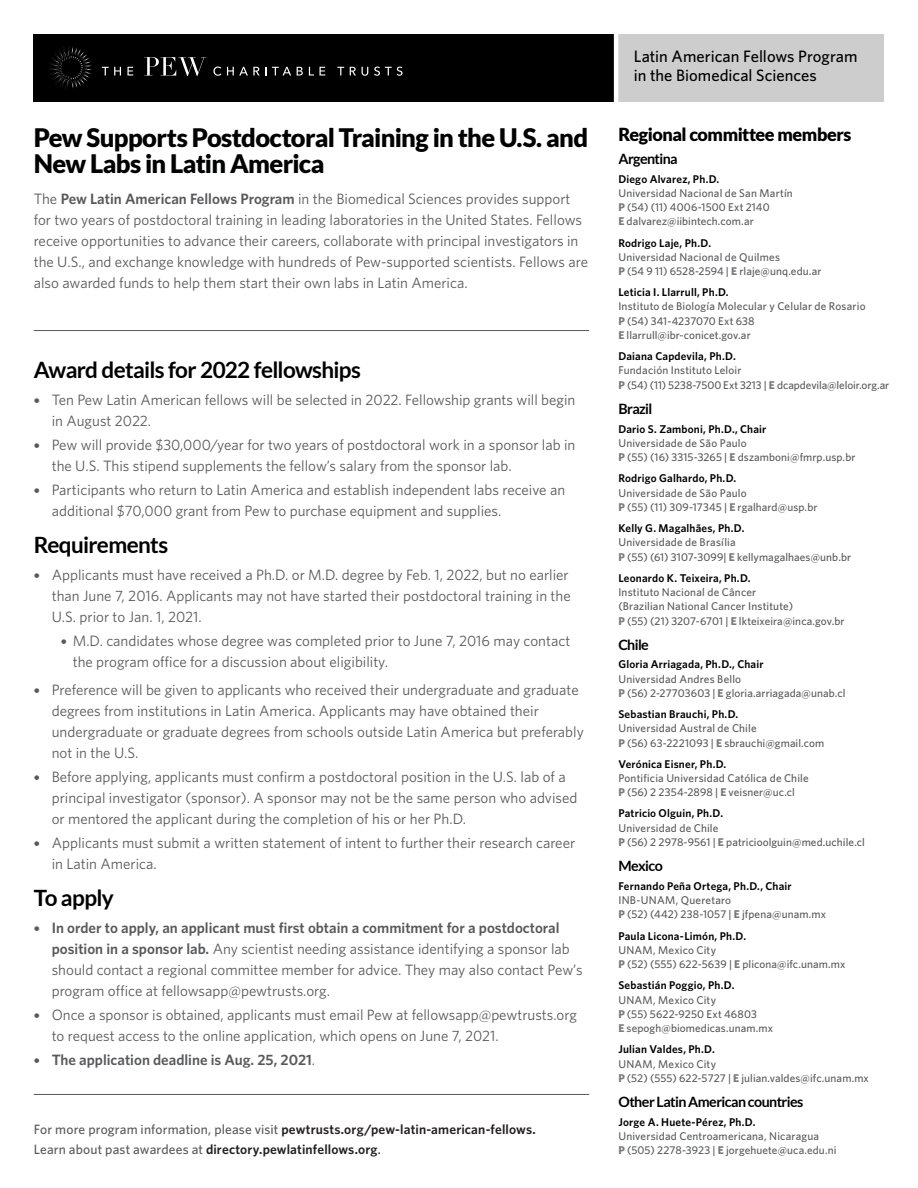
<style>
.page{position:relative;width:918px;height:1188px;background:#fff}
.page>*{position:absolute;margin:0;border:0;box-sizing:border-box;transform-origin:0 0}
.t1{font:900 25.5px/25.5px "Lato";letter-spacing:-.025em;color:#000101}
.t2{font:700 22.5px "Lato";letter-spacing:-.03em;color:#000}
.t3{font:900 18px "Lato";letter-spacing:-.025em;color:#000}
.t4{font:500 16.5px/18.9px "Whitney";color:#000}
.t5{font:15px/21px "Whitney";color:#58595b}
.t6{font:600 15px "Whitney";color:#58595b}
.t7{font:700 14.25px "Lato";letter-spacing:-.04em;color:#000}
.t8{font:500 13.5px/19.5px "Whitney";color:#58595b}
.t9{font:500 11.25px/14.2px "Whitney";letter-spacing:.01em;color:#58595b}
.t10{font:600 11.25px "Whitney";letter-spacing:.015em;color:#000}
.s1{font-weight:600}
.s2{font-family:"Museo Sans 500"}
.s3{font-family:"Museo Sans 500";font-weight:400}
.s4{font-weight:400}
.s5{font-weight:600;color:#231e1f}
.s6{font-weight:600;color:#221f20}
.s7{color:#221f20}
.s8{font-weight:700;color:#797a7d}
</style>
<div class="page">
<div style="left:34px;top:34px;width:582px;height:67px;background:#000"></div>
<div style="left:618px;top:34px;width:266px;height:67px;background:#cdcdcd"></div>
<hr style="left:34px;top:330px;width:555px;height:1px;background:#58595b">
<hr style="left:34px;top:1094px;width:555px;height:1px;background:#58595b">
<hr style="left:614px;top:4px;width:4px;height:187px;background:#fff">
<svg style="left:49px;top:46px;width:43px;height:43px"></svg>
<svg style="left:102px;top:67px;width:19px;height:9px"></svg>
<svg style="left:127px;top:67px;width:6px;height:9px"></svg>
<svg style="left:213px;top:67px;width:8px;height:9px"></svg>
<svg style="left:227px;top:67px;width:39px;height:9px"></svg>
<svg style="left:272px;top:67px;width:19px;height:9px"></svg>
<svg style="left:297px;top:67px;width:6px;height:9px"></svg>
<svg style="left:309px;top:67px;width:5px;height:9px"></svg>
<svg style="left:320px;top:67px;width:5px;height:9px"></svg>
<svg style="left:337px;top:67px;width:7px;height:9px"></svg>
<svg style="left:350px;top:67px;width:6px;height:9px"></svg>
<svg style="left:362px;top:67px;width:6px;height:9px"></svg>
<svg style="left:374px;top:67px;width:28px;height:9px"></svg>
<svg style="left:144px;top:57px;width:62px;height:19px"></svg>
<h1 class="t1" style="left:34px;top:124px;width:556px">Pew Supports Postdoctoral Training in the U.S. and<br>New Labs in Latin America</h1>
<p class="t5" style="left:34px;top:188px;width:556px">The <span class="s1">Pew Latin American Fellows Program</span> in the Biomedical Sciences provides support for two years of postdoctoral training in leading laboratories in the United States. Fellows receive opportunities to advance their careers, collaborate with principal investigators in the U.S., and exchange knowledge with hundreds of Pew-supported scientists. Fellows are also awarded funds to help them start their own labs in Latin America.</p>
<h2 class="t2" style="left:34px;top:356px;width:329px">Award details for 2022 fellowships</h2>
<p class="t5" style="left:52px;top:388px;width:525px;text-indent:-18px"><span class="s2">•</span> Ten Pew Latin American fellows will be selected in 2022. Fellowship grants will begin in August 2022.</p>
<p class="t5" style="left:52px;top:434px;width:525px;text-indent:-18px"><span class="s2">•</span> Pew will provide $30,000/year for two years of postdoctoral work in a sponsor lab in the U.S. This stipend supplements the fellow’s salary from the sponsor lab.</p>
<p class="t5" style="left:52px;top:479px;width:515px;text-indent:-18px"><span class="s2">•</span> Participants who return to Latin America and establish independent labs receive an additional $70,000 grant from Pew to purchase equipment and supplies.</p>
<h2 class="t2" style="left:34px;top:532px;width:136px">Requirements</h2>
<p class="t5" style="left:52px;top:564px;width:521px;text-indent:-18px"><span class="s2">•</span> Applicants must have received a Ph.D. or M.D. degree by Feb. 1, 2022, but no earlier than June 7, 2016. Applicants may not have started their postdoctoral training in the<br>U.S. prior to Jan. 1, 2021.</p>
<p class="t5" style="left:73px;top:630px;width:499px;text-indent:-12px"><span class="s2">•</span> M.D. candidates whose degree was completed prior to June 7, 2016 may contact the program office for a discussion about eligibility.</p>
<p class="t5" style="left:52px;top:678px;width:534px;text-indent:-18px"><span class="s2">•</span> Preference will be given to applicants who received their undergraduate and graduate degrees from institutions in Latin America. Applicants may have obtained their undergraduate or graduate degrees from schools outside Latin America but preferably not in the U.S.</p>
<p class="t5" style="left:52px;top:766px;width:527px;text-indent:-18px"><span class="s2">•</span> Before applying, applicants must confirm a postdoctoral position in the U.S. lab of a principal investigator (sponsor). A sponsor may not be the same person who advised or mentored the applicant during the completion of his or her Ph.D.</p>
<p class="t5" style="left:52px;top:832px;width:525px;text-indent:-18px"><span class="s2">•</span> Applicants must submit a written statement of intent to further their research career in Latin America.</p>
<h2 class="t2" style="left:34px;top:885px;width:82px">To apply</h2>
<p class="t5" style="left:52px;top:917px;width:532px;text-indent:-18px"><span class="s2">•</span> <span class="s1">In order to apply, an applicant must first obtain a commitment for a postdoctoral position in a sponsor lab.</span> Any scientist needing assistance identifying a sponsor lab should contact a regional committee member for advice. They may also contact Pew’s program office at fellowsapp@pewtrusts.org.</p>
<p class="t5" style="left:52px;top:1004px;width:527px;text-indent:-18px"><span class="s2">•</span> Once a sponsor is obtained, applicants must email Pew at fellowsapp@pewtrusts.org to request access to the online application, which opens on June 7, 2021.</p>
<p class="t6" style="left:34px;top:1050px;width:283px"><span class="s3">•</span> The application deadline is Aug. 25, 2021<span class="s4">.</span></p>
<p class="t8" style="left:34px;top:1119px;width:504px">For more program information, please visit <span class="s5">pewtrusts.org/pew-latin-american-fellows.<br></span>Learn about past awardees at <span class="s6">directory.pewlatinfellows.org</span><span class="s7">.</span></p>
<p class="t4" style="left:634px;top:47px;width:225px">Latin American Fellows Program in the Biomedical Sciences</p>
<p class="t3" style="left:618px;top:124px;width:235px">Regional committee members</p>
<p class="t7" style="left:618px;top:151px;width:61px">Argentina</p>
<p class="t10" style="left:618px;top:171px;width:103px">Diego Alvarez, Ph.D.</p>
<p class="t9" style="left:618px;top:186px;width:176px">Universidad Nacional de San Martín<br><span class="s8">P</span> (54) (11) 4006-1500 Ext 2140<br><span class="s8">E</span> dalvarez@iibintech.com.ar</p>
<p class="t10" style="left:618px;top:235px;width:94px">Rodrigo Laje, Ph.D.</p>
<p class="t9" style="left:618px;top:250px;width:205px">Universidad Nacional de Quilmes<br><span class="s8">P</span> (54 9 11) 6528-2594 | <span class="s8">E</span> rlaje@unq.edu.ar</p>
<p class="t10" style="left:618px;top:285px;width:112px">Leticia I. Llarrull, Ph.D.</p>
<p class="t9" style="left:618px;top:299px;width:249px">Instituto de Biología Molecular y Celular de Rosario<br><span class="s8">P</span> (54) 341-4237070 Ext 638<br><span class="s8">E</span> llarrull@ibr-conicet.gov.ar</p>
<p class="t10" style="left:618px;top:349px;width:119px">Daiana Capdevila, Ph.D.</p>
<p class="t9" style="left:618px;top:363px;width:272px">Fundación Instituto Leloir<br><span class="s8">P</span> (54) (11) 5238-7500 Ext 3213 | <span class="s8">E</span> dcapdevila@leloir.org.ar</p>
<p class="t7" style="left:618px;top:401px;width:35px">Brazil</p>
<p class="t10" style="left:618px;top:421px;width:150px">Dario S. Zamboni, Ph.D., Chair</p>
<p class="t9" style="left:618px;top:436px;width:239px">Universidade de São Paulo<br><span class="s8">P</span> (55) (16) 3315-3265 | <span class="s8">E</span> dszamboni@fmrp.usp.br</p>
<p class="t10" style="left:618px;top:471px;width:119px">Rodrigo Galhardo, Ph.D.</p>
<p class="t9" style="left:618px;top:485px;width:201px">Universidade de São Paulo<br><span class="s8">P</span> (55) (11) 309-17345 | <span class="s8">E</span> rgalhard@usp.br</p>
<p class="t10" style="left:618px;top:521px;width:128px">Kelly G. Magalhães, Ph.D.</p>
<p class="t9" style="left:618px;top:535px;width:234px">Universidade de Brasília<br><span class="s8">P</span> (55) (61) 3107-3099| <span class="s8">E</span> kellymagalhaes@unb.br</p>
<p class="t10" style="left:618px;top:570px;width:134px">Leonardo K. Teixeira, Ph.D.</p>
<p class="t9" style="left:618px;top:585px;width:228px">Instituto Nacional de Câncer<br>(Brazilian National Cancer Institute)<br><span class="s8">P</span> (55) (21) 3207-6701 | <span class="s8">E</span> lkteixeira@inca.gov.br</p>
<p class="t7" style="left:618px;top:636px;width:32px">Chile</p>
<p class="t10" style="left:618px;top:657px;width:147px">Gloria Arriagada, Ph.D., Chair</p>
<p class="t9" style="left:618px;top:671px;width:229px">Universidad Andres Bello<br><span class="s8">P</span> (56) 2-27703603 | <span class="s8">E</span> gloria.arriagada@unab.cl</p>
<p class="t10" style="left:618px;top:707px;width:121px">Sebastian Brauchi, Ph.D.</p>
<p class="t9" style="left:618px;top:721px;width:207px">Universidad Austral de Chile<br><span class="s8">P</span> (56) 63-2221093 | <span class="s8">E</span> sbrauchi@gmail.com</p>
<p class="t10" style="left:618px;top:756px;width:109px">Verónica Eisner, Ph.D.</p>
<p class="t9" style="left:618px;top:771px;width:192px">Pontificia Universidad Católica de Chile<br><span class="s8">P</span> (56) 2 2354-2898 | <span class="s8">E</span> veisner@uc.cl</p>
<p class="t10" style="left:618px;top:806px;width:106px">Patricio Olguin, Ph.D.</p>
<p class="t9" style="left:618px;top:821px;width:248px">Universidad de Chile<br><span class="s8">P</span> (56) 2 2978-9561 | <span class="s8">E</span> patricioolguin@med.uchile.cl</p>
<p class="t7" style="left:618px;top:858px;width:46px">Mexico</p>
<p class="t10" style="left:618px;top:878px;width:175px">Fernando Peña Ortega, Ph.D., Chair</p>
<p class="t9" style="left:618px;top:893px;width:209px">INB-UNAM, Queretaro<br><span class="s8">P</span> (52) (442) 238-1057 | <span class="s8">E</span> jfpena@unam.mx</p>
<p class="t10" style="left:618px;top:928px;width:129px">Paula Licona-Limón, Ph.D.</p>
<p class="t9" style="left:618px;top:943px;width:229px">UNAM, Mexico City<br><span class="s8">P</span> (52) (555) 622-5639 | <span class="s8">E</span> plicona@ifc.unam.mx</p>
<p class="t10" style="left:618px;top:978px;width:118px">Sebastián Poggio, Ph.D.</p>
<p class="t9" style="left:618px;top:992px;width:156px">UNAM, Mexico City<br><span class="s8">P</span> (55) 5622-9250 Ext 46803<br><span class="s8">E</span> sepogh@biomedicas.unam.mx</p>
<p class="t10" style="left:618px;top:1042px;width:98px">Julian Valdes, Ph.D.</p>
<p class="t9" style="left:618px;top:1056px;width:252px">UNAM, Mexico City<br><span class="s8">P</span> (52) (555) 622-5727 | <span class="s8">E</span> julian.valdes@ifc.unam.mx</p>
<p class="t7" style="left:618px;top:1094px;width:187px">Other Latin American countries</p>
<p class="t10" style="left:618px;top:1114px;width:139px">Jorge A. Huete-Pérez, Ph.D.</p>
<p class="t9" style="left:618px;top:1129px;width:220px">Universidad Centroamericana, Nicaragua<br><span class="s8">P</span> (505) 2278-3923 | <span class="s8">E</span> jorgehuete@uca.edu.ni</p>
</div>
